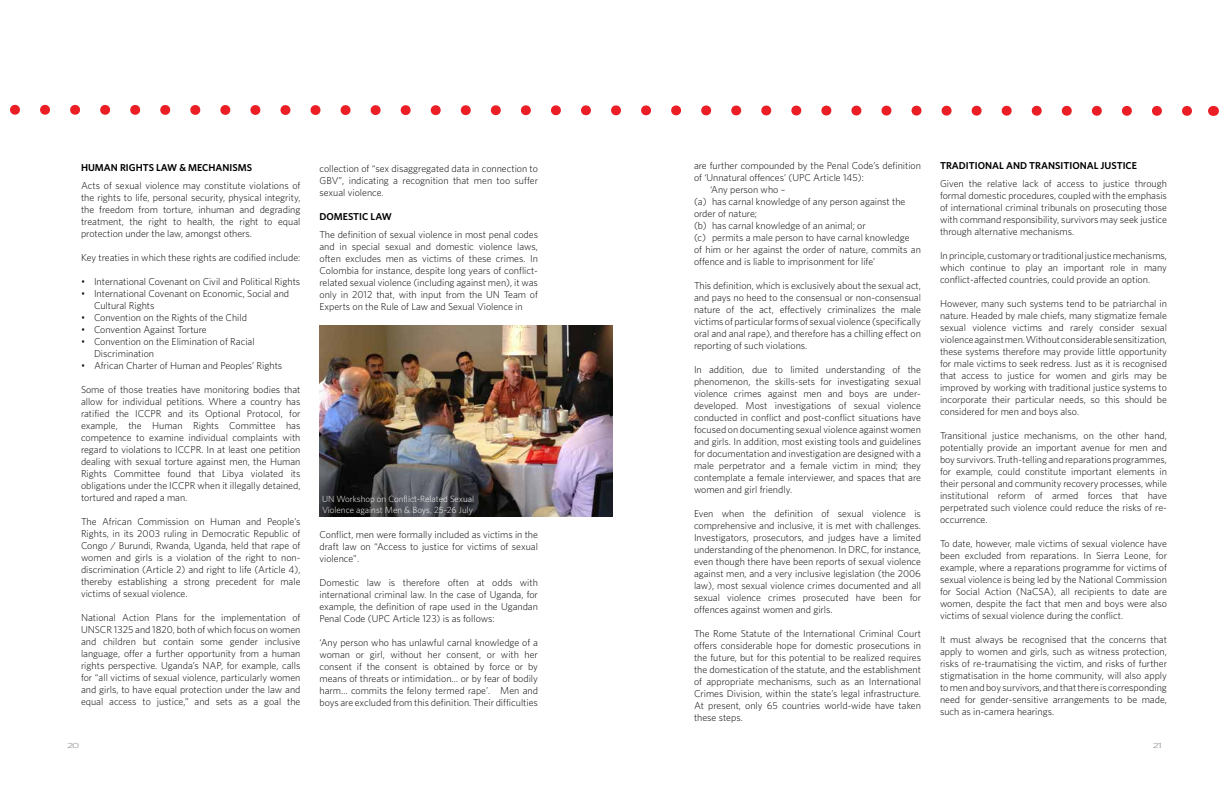
<style>
.page{position:relative;width:1224px;height:792px;background:#fff}
.page>*{position:absolute;margin:0;border:0;box-sizing:border-box;transform-origin:0 0}
.t1{font:300 10px/12px "Whitney";color:#000;text-align:justify}
.t2{font:600 10px "Whitney";color:#000}
.t3{font:10px "Whitney Light SC";color:#89898a;scale:1.32 1}
.t4{font:300 9px/10.8px "Whitney";color:#fff}
</style>
<div class="page">
<svg style="left:10px;top:104px;width:1204px;height:12px"></svg>
<img style="left:319px;top:325px;width:294px;height:192px">
<p class="t2" style="left:81px;top:162px;width:173px">HUMAN RIGHTS LAW &amp; MECHANISMS</p>
<p class="t1" style="left:81px;top:179px;width:221px">Acts of sexual violence may constitute violations of the rights to life, personal security, physical integrity, the freedom from torture, inhuman and degrading treatment, the right to health, the right to equal protection under the law, amongst others.</p>
<p class="t1" style="left:81px;top:251px;width:221px">Key treaties in which these rights are codified include:</p>
<p class="t1" style="left:81px;top:275px;width:221px">• International Covenant on Civil and Political Rights</p>
<p class="t1" style="left:94px;top:287px;width:197px;text-indent:-13px">• International Covenant on Economic, Social and<br>Cultural Rights</p>
<p class="t1" style="left:81px;top:311px;width:168px">• Convention on the Rights of the Child</p>
<p class="t1" style="left:81px;top:323px;width:127px">• Convention Against Torture</p>
<p class="t1" style="left:94px;top:335px;width:162px;text-indent:-13px">• Convention on the Elimination of Racial<br>Discrimination</p>
<p class="t1" style="left:81px;top:359px;width:203px">• African Charter of Human and Peoples’ Rights</p>
<p class="t1" style="left:81px;top:383px;width:221px">Some of those treaties have monitoring bodies that allow for individual petitions. Where a country has ratified the ICCPR and its Optional Protocol, for example, the Human Rights Committee has competence to examine individual complaints with regard to violations to ICCPR. In at least one petition dealing with sexual torture against men, the Human Rights Committee found that Libya violated its obligations under the ICCPR when it illegally detained, tortured and raped a man.</p>
<p class="t1" style="left:81px;top:515px;width:221px">The African Commission on Human and People’s Rights, in its 2003 ruling in Democratic Republic of Congo / Burundi, Rwanda, Uganda, held that rape of women and girls is a violation of the right to non&shy;discrimination (Article 2) and right to life (Article 4), thereby establishing a strong precedent for male victims of sexual violence.</p>
<p class="t1" style="left:81px;top:611px;width:221px">National Action Plans for the implementation of UNSCR 1325 and 1820, both of which focus on women and children but contain some gender inclusive language, offer a further opportunity from a human rights perspective. Uganda’s NAP, for example, calls for “all victims of sexual violence, particularly women and girls, to have equal protection under the law and equal access to justice,” and sets as a goal the</p>
<p class="t1" style="left:320px;top:163px;width:220px">collection of “sex disaggregated data in connection to GBV”, indicating a recognition that men too suffer sexual violence.</p>
<p class="t2" style="left:320px;top:211px;width:74px">DOMESTIC LAW</p>
<p class="t1" style="left:320px;top:229px;width:220px">The definition of sexual violence in most penal codes and in special sexual and domestic violence laws, often excludes men as victims of these crimes. In Colombia for instance, despite long years of conflict&shy;related sexual violence (including against men), it was only in 2012 that, with input from the UN Team of Experts on the Rule of Law and Sexual Violence in</p>
<p class="t4" style="left:322px;top:494px;width:154px">UN Workshop on Conflict-Related Sexual<br>Violence against Men &amp; Boys, 25-26 July</p>
<p class="t1" style="left:320px;top:529px;width:220px">Conflict, men were formally included as victims in the draft law on “Access to justice for victims of sexual violence”.</p>
<p class="t1" style="left:320px;top:577px;width:220px">Domestic law is therefore often at odds with international criminal law. In the case of Uganda, for example, the definition of rape used in the Ugandan Penal Code (UPC Article 123) is as follows:</p>
<p class="t1" style="left:320px;top:637px;width:220px">‘Any person who has unlawful carnal knowledge of a woman or girl, without her consent, or with her consent if the consent is obtained by force or by means of threats or intimidation… or by fear of bodily harm… commits the felony termed rape’. Men and boys are excluded from this definition. Their difficulties</p>
<p class="t1" style="left:694px;top:160px;width:229px">are further compounded by the Penal Code’s definition</p>
<p class="t1" style="left:694px;top:172px;width:172px">of ‘Unnatural offences’ (UPC Article 145):</p>
<p class="t1" style="left:710px;top:184px;width:77px">‘Any person who –</p>
<p class="t1" style="left:694px;top:196px;width:213px">(a) has carnal knowledge of any person against the</p>
<p class="t1" style="left:694px;top:208px;width:65px">order of nature;</p>
<p class="t1" style="left:694px;top:220px;width:173px">(b) has carnal knowledge of an animal; or</p>
<p class="t1" style="left:694px;top:232px;width:217px">(c) permits a male person to have carnal knowledge</p>
<p class="t1" style="left:694px;top:244px;width:228px">of him or her against the order of nature, commits an</p>
<p class="t1" style="left:694px;top:256px;width:183px">offence and is liable to imprisonment for life’</p>
<p class="t1" style="left:694px;top:280px;width:229px">This definition, which is exclusively about the sexual act, and pays no heed to the consensual or non-consensual nature of the act, effectively criminalizes the male victims of particular forms of sexual violence (specifically oral and anal rape), and therefore has a chilling effect on reporting of such violations.</p>
<p class="t1" style="left:694px;top:364px;width:229px">In addition, due to limited understanding of the phenomenon, the skills-sets for investigating sexual violence crimes against men and boys are under&shy;developed. Most investigations of sexual violence conducted in conflict and post-conflict situations have focused on documenting sexual violence against women and girls. In addition, most existing tools and guidelines for documentation and investigation are designed with a male perpetrator and a female victim in mind; they contemplate a female interviewer, and spaces that are women and girl friendly.</p>
<p class="t1" style="left:694px;top:508px;width:229px">Even when the definition of sexual violence is comprehensive and inclusive, it is met with challenges.<br>Investigators, prosecutors, and judges have a limited understanding of the phenomenon. In DRC, for instance, even though there have been reports of sexual violence against men, and a very inclusive legislation (the 2006 law), most sexual violence crimes documented and all sexual violence crimes prosecuted have been for offences against women and girls.</p>
<p class="t1" style="left:694px;top:628px;width:229px">The Rome Statute of the International Criminal Court offers considerable hope for domestic prosecutions in the future, but for this potential to be realized requires the domestication of the statute, and the establishment of appropriate mechanisms, such as an International Crimes Division, within the state’s legal infrastructure.<br>At present, only 65 countries world-wide have taken these steps.</p>
<p class="t2" style="left:940px;top:160px;width:199px">TRADITIONAL AND TRANSITIONAL JUSTICE</p>
<p class="t1" style="left:940px;top:177px;width:229px">Given the relative lack of access to justice through formal domestic procedures, coupled with the emphasis of international criminal tribunals on prosecuting those with command responsibility, survivors may seek justice through alternative mechanisms.</p>
<p class="t1" style="left:940px;top:249px;width:229px">In principle, customary or traditional justice mechanisms, which continue to play an important role in many conflict-affected countries, could provide an option.</p>
<p class="t1" style="left:940px;top:297px;width:229px">However, many such systems tend to be patriarchal in nature. Headed by male chiefs, many stigmatize female sexual violence victims and rarely consider sexual violence against men. Without considerable sensitization, these systems therefore may provide little opportunity for male victims to seek redress. Just as it is recognised that access to justice for women and girls may be improved by working with traditional justice systems to incorporate their particular needs, so this should be considered for men and boys also.</p>
<p class="t1" style="left:940px;top:429px;width:229px">Transitional justice mechanisms, on the other hand, potentially provide an important avenue for men and boy survivors. Truth-telling and reparations programmes, for example, could constitute important elements in their personal and community recovery processes, while institutional reform of armed forces that have perpetrated such violence could reduce the risks of re&shy;occurrence.</p>
<p class="t1" style="left:940px;top:537px;width:229px">To date, however, male victims of sexual violence have been excluded from reparations. In Sierra Leone, for example, where a reparations programme for victims of sexual violence is being led by the National Commission for Social Action (NaCSA), all recipients to date are women, despite the fact that men and boys were also victims of sexual violence during the conflict.</p>
<p class="t1" style="left:940px;top:633px;width:229px">It must always be recognised that the concerns that apply to women and girls, such as witness protection, risks of re-traumatising the victim, and risks of further stigmatisation in the home community, will also apply to men and boy survivors, and that there is corresponding need for gender-sensitive arrangements to be made, such as in-camera hearings.</p>
<p class="t3" style="left:67px;top:739px;width:11px">20</p>
<p class="t3" style="left:1153px;top:739px;width:9px">21</p>
</div>
